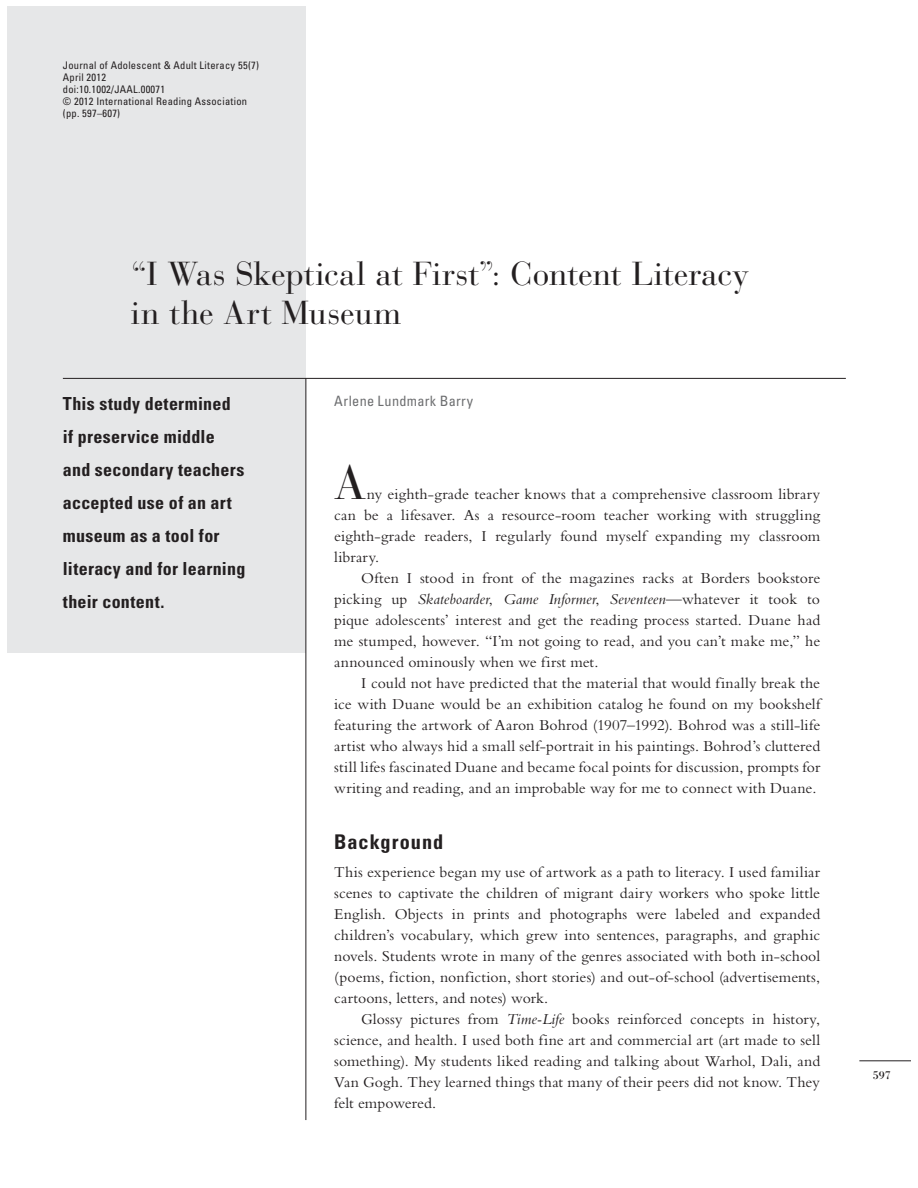
<style>
.page{position:relative;width:918px;height:1188px;background:#fff}
.page>*{position:absolute;margin:0;border:0;box-sizing:border-box;transform-origin:0 0}
.t1{font:48px "Bauer Bodoni Std";color:#231f20}
.t2{font:33px/39px "Bauer Bodoni Std";color:#231f20}
.t3{font:700 condensed 20.25px "Univers LT Std";letter-spacing:.05em;color:#231f20}
.t4{font:700 condensed 18px/33px "Univers";letter-spacing:.015em;color:#231f20}
.t5{font:15.75px/21px "Bembo Std";letter-spacing:.005em;color:#231f20;text-align:justify}
.t6{font:condensed 14.25px "Univers LT Std";letter-spacing:.02em;color:#6d6e70}
.t7{font:12px "Bodoni Std";color:#231f20}
.t8{font:condensed 10.5px/12px "Univers LT Std";letter-spacing:.025em;color:#231f20}
.s1{font-style:italic}
</style>
<div class="page">
<hr style="left:859px;top:1060px;width:52px;height:1px;background:#231f20">
<div style="left:7px;top:6px;width:299px;height:647px;background:#e6e7e8"></div>
<hr style="left:63px;top:378px;width:783px;height:1px;background:#231f20">
<hr style="left:306px;top:378px;width:1px;height:742px;background:#231f20">
<p class="t8" style="left:63px;top:60px;width:198px">Journal of Adolescent &amp; Adult Literacy 55(7)<br>April 2012<br>doi:10.1002/JAAL.00071<br>© 2012 International Reading Association (pp. 597–607)</p>
<h2 class="t2" style="left:131px;top:254px;width:620px">“I Was Skeptical at First”: Content Literacy in the Art Museum</h2>
<p class="t4" style="left:63px;top:389px;width:184px">This study determined if preservice middle and secondary teachers accepted use of an art museum as a tool for literacy and for learning their content.</p>
<p class="t6" style="left:334px;top:395px;width:140px">Arlene Lundmark Barry</p>
<h1 class="t1" style="left:334px;top:454px;width:34px">A</h1>
<p class="t5" style="left:334px;top:485px;width:488px;text-indent:33px">ny eighth-grade teacher knows that a comprehensive classroom library can be a lifesaver. As a resource-room teacher working with struggling eighth-grade readers, I regularly found myself expanding my classroom library.</p>
<p class="t5" style="left:334px;top:569px;width:488px;text-indent:27px">Often I stood in front of the magazines racks at Borders bookstore picking up <span class="s1">Skateboarder</span>, <span class="s1">Game Informer</span>, <span class="s1">Seventeen—</span>whatever it took to pique adolescents’ interest and get the reading process started. Duane had me stumped, however. “I’m not going to read, and you can’t make me,” he announced ominously when we first met.</p>
<p class="t5" style="left:334px;top:674px;width:488px;text-indent:27px">I could not have predicted that the material that would finally break the ice with Duane would be an exhibition catalog he found on my bookshelf featuring the artwork of Aaron Bohrod (1907–1992). Bohrod was a still-life artist who always hid a small self-portrait in his paintings. Bohrod’s cluttered still lifes fascinated Duane and became focal points for discussion, prompts for writing and reading, and an improbable way for me to connect with Duane.</p>
<p class="t3" style="left:334px;top:833px;width:111px">Background</p>
<p class="t5" style="left:334px;top:863px;width:488px">This experience began my use of artwork as a path to literacy. I used familiar scenes to captivate the children of migrant dairy workers who spoke little English. Objects in prints and photographs were labeled and expanded children’s vocabulary, which grew into sentences, paragraphs, and graphic novels. Students wrote in many of the genres associated with both in-school (poems, fiction, nonfiction, short stories) and out-of-school (advertisements, cartoons, letters, and notes) work.</p>
<p class="t5" style="left:334px;top:1010px;width:488px;text-indent:27px">Glossy pictures from <span class="s1">Time-Life</span> books reinforced concepts in history, science, and health. I used both fine art and commercial art (art made to sell something). My students liked reading and talking about Warhol, Dali, and Van Gogh. They learned things that many of their peers did not know. They felt empowered.</p>
<p class="t7" style="left:873px;top:1071px;width:19px">597</p>
</div>
